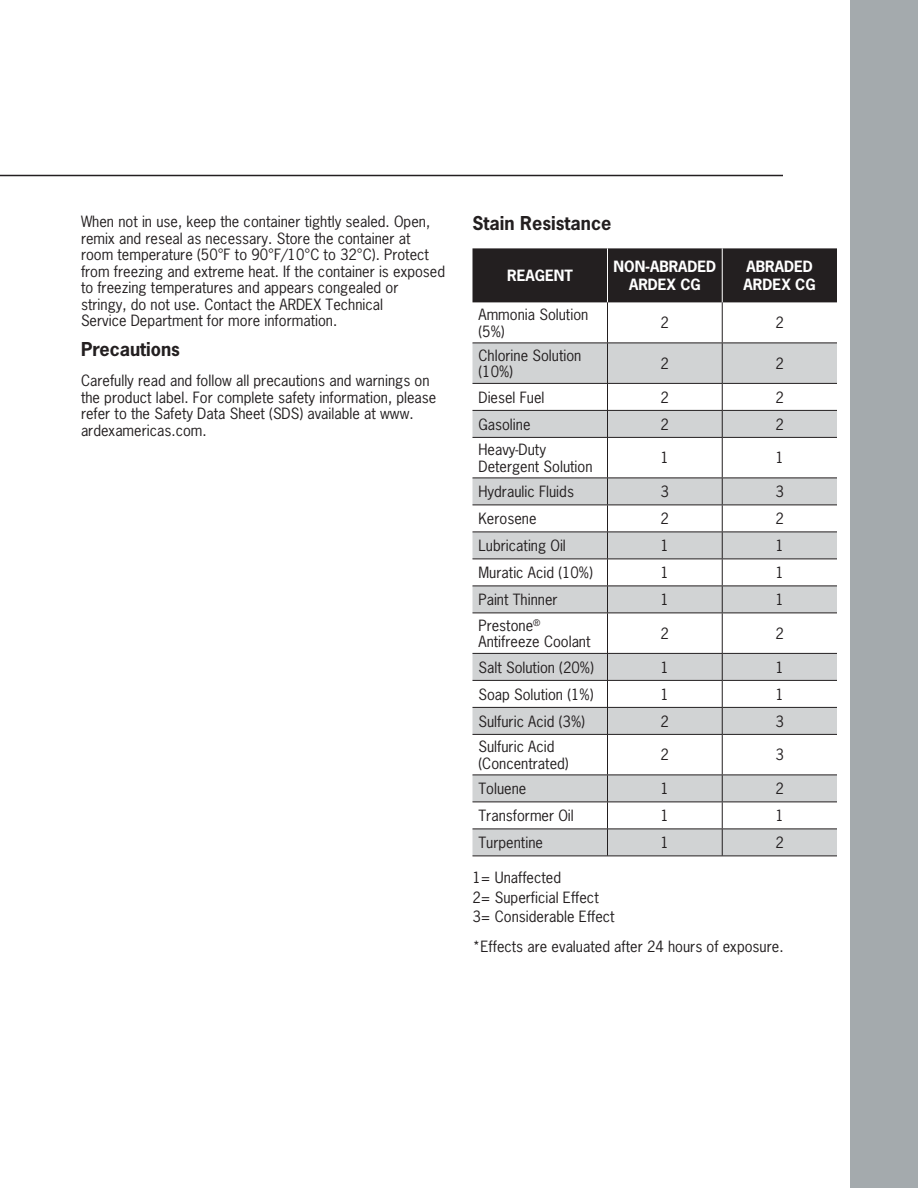
<style>
.page{position:relative;width:918px;height:1188px;background:#fff}
.page>*{position:absolute;margin:0;border:0;box-sizing:border-box;transform-origin:0 0}
.t1{font:700 18px "News Gothic Std";color:#231f20}
.t2{font:14.7px/16.5px "News Gothic Std";color:#231f20}
.t3{font:700 14.7px/18px "News Gothic Std";color:#fff;text-align:center}
</style>
<div class="page">
<hr style="left:0;top:175px;width:783px;height:1px;background:#231f20">
<div style="left:851px;top:0;width:67px;height:1188px;background:#a4aaad"></div>
<div style="left:473px;top:248px;width:364px;height:54px;background:#231f20"></div>
<svg style="left:473px;top:344px;width:364px;height:512px;fill:#d1d3d4"></svg>
<hr style="left:607px;top:248px;width:1px;height:54px;background:#fff">
<hr style="left:722px;top:248px;width:1px;height:54px;background:#fff">
<hr style="left:607px;top:302px;width:1px;height:41px;background:#231f20">
<hr style="left:722px;top:302px;width:1px;height:41px;background:#231f20">
<hr style="left:473px;top:343px;width:249px;height:1px;background:#231f20">
<hr style="left:607px;top:343px;width:1px;height:40px;background:#231f20">
<hr style="left:722px;top:343px;width:115px;height:1px;background:#231f20">
<hr style="left:722px;top:343px;width:1px;height:40px;background:#231f20">
<hr style="left:473px;top:383px;width:249px;height:1px;background:#231f20">
<hr style="left:722px;top:383px;width:115px;height:1px;background:#231f20">
<hr style="left:473px;top:410px;width:249px;height:1px;background:#231f20">
<svg style="left:607px;top:384px;width:1px;height:53px"></svg>
<hr style="left:722px;top:410px;width:115px;height:1px;background:#231f20">
<svg style="left:722px;top:384px;width:1px;height:53px"></svg>
<hr style="left:473px;top:437px;width:249px;height:1px;background:#231f20">
<hr style="left:607px;top:438px;width:1px;height:40px;background:#231f20">
<hr style="left:722px;top:437px;width:115px;height:1px;background:#231f20">
<hr style="left:722px;top:438px;width:1px;height:40px;background:#231f20">
<hr style="left:473px;top:478px;width:249px;height:1px;background:#231f20">
<hr style="left:722px;top:478px;width:115px;height:1px;background:#231f20">
<hr style="left:473px;top:505px;width:249px;height:1px;background:#231f20">
<hr style="left:722px;top:505px;width:115px;height:1px;background:#231f20">
<hr style="left:473px;top:532px;width:249px;height:1px;background:#231f20">
<hr style="left:722px;top:532px;width:115px;height:1px;background:#231f20">
<hr style="left:473px;top:559px;width:249px;height:1px;background:#231f20">
<hr style="left:722px;top:559px;width:115px;height:1px;background:#231f20">
<hr style="left:473px;top:586px;width:249px;height:1px;background:#231f20">
<svg style="left:607px;top:478px;width:1px;height:135px"></svg>
<hr style="left:722px;top:586px;width:115px;height:1px;background:#231f20">
<svg style="left:722px;top:478px;width:1px;height:135px"></svg>
<hr style="left:473px;top:613px;width:249px;height:1px;background:#231f20">
<hr style="left:607px;top:613px;width:1px;height:40px;background:#231f20">
<hr style="left:722px;top:613px;width:115px;height:1px;background:#231f20">
<hr style="left:722px;top:613px;width:1px;height:40px;background:#231f20">
<hr style="left:473px;top:653px;width:249px;height:1px;background:#231f20">
<hr style="left:722px;top:653px;width:115px;height:1px;background:#231f20">
<hr style="left:473px;top:680px;width:249px;height:1px;background:#231f20">
<hr style="left:722px;top:680px;width:115px;height:1px;background:#231f20">
<hr style="left:473px;top:707px;width:249px;height:1px;background:#231f20">
<svg style="left:607px;top:654px;width:1px;height:80px"></svg>
<hr style="left:722px;top:707px;width:115px;height:1px;background:#231f20">
<svg style="left:722px;top:654px;width:1px;height:80px"></svg>
<hr style="left:473px;top:734px;width:249px;height:1px;background:#231f20">
<hr style="left:607px;top:735px;width:1px;height:40px;background:#231f20">
<hr style="left:722px;top:734px;width:115px;height:1px;background:#231f20">
<hr style="left:722px;top:735px;width:1px;height:40px;background:#231f20">
<hr style="left:473px;top:775px;width:249px;height:1px;background:#231f20">
<hr style="left:722px;top:775px;width:115px;height:1px;background:#231f20">
<hr style="left:473px;top:802px;width:249px;height:1px;background:#231f20">
<hr style="left:722px;top:802px;width:115px;height:1px;background:#231f20">
<hr style="left:473px;top:829px;width:249px;height:1px;background:#231f20">
<svg style="left:607px;top:775px;width:1px;height:81px"></svg>
<hr style="left:722px;top:829px;width:115px;height:1px;background:#231f20">
<svg style="left:722px;top:775px;width:1px;height:81px"></svg>
<hr style="left:473px;top:856px;width:364px;height:1px;background:#231f20">
<p class="t2" style="left:81px;top:215px;width:351px">When not in use, keep the container tightly sealed. Open,</p>
<p class="t1" style="left:473px;top:216px;width:140px">Stain Resistance</p>
<p class="t2" style="left:81px;top:231px;width:366px">remix and reseal as necessary. Store the container at room temperature (50°F to 90°F/10°C to 32°C). Protect from freezing and extreme heat. If the container is exposed to freezing temperatures and appears congealed or stringy, do not use. Contact the ARDEX Technical<br>Service Department for more information.</p>
<p class="t1" style="left:81px;top:342px;width:101px">Precautions</p>
<p class="t2" style="left:81px;top:374px;width:357px">Carefully read and follow all precautions and warnings on the product label. For complete safety information, please refer to the Safety Data Sheet (SDS) available at www. ardexamericas.com.</p>
<p class="t3" style="left:507px;top:268px;width:67px">REAGENT</p>
<p class="t3" style="left:614px;top:259px;width:104px">NON-ABRADED<br>ARDEX CG</p>
<p class="t3" style="left:744px;top:259px;width:73px;text-align:left">ABRADED<br>ARDEX CG</p>
<p class="t2" style="left:478px;top:307px;width:111px">Ammonia Solution (5%)</p>
<p class="t2" style="left:661px;top:316px;width:10px">2</p>
<p class="t2" style="left:775px;top:316px;width:10px">2</p>
<p class="t2" style="left:478px;top:348px;width:104px">Chlorine Solution (10%)</p>
<p class="t2" style="left:661px;top:356px;width:10px">2</p>
<p class="t2" style="left:775px;top:356px;width:10px">2</p>
<p class="t2" style="left:478px;top:390px;width:68px">Diesel Fuel</p>
<p class="t2" style="left:661px;top:390px;width:10px">2</p>
<p class="t2" style="left:775px;top:390px;width:10px">2</p>
<p class="t2" style="left:478px;top:417px;width:54px">Gasoline</p>
<p class="t2" style="left:661px;top:417px;width:10px">2</p>
<p class="t2" style="left:775px;top:417px;width:10px">2</p>
<p class="t2" style="left:478px;top:442px;width:116px">Heavy-Duty<br>Detergent Solution</p>
<p class="t2" style="left:661px;top:451px;width:10px">1</p>
<p class="t2" style="left:775px;top:451px;width:10px">1</p>
<p class="t2" style="left:478px;top:484px;width:97px">Hydraulic Fluids</p>
<p class="t2" style="left:661px;top:484px;width:10px">3</p>
<p class="t2" style="left:775px;top:484px;width:10px">3</p>
<p class="t2" style="left:478px;top:511px;width:60px">Kerosene</p>
<p class="t2" style="left:661px;top:511px;width:10px">2</p>
<p class="t2" style="left:775px;top:511px;width:10px">2</p>
<p class="t2" style="left:478px;top:538px;width:89px">Lubricating Oil</p>
<p class="t2" style="left:661px;top:538px;width:10px">1</p>
<p class="t2" style="left:775px;top:538px;width:10px">1</p>
<p class="t2" style="left:478px;top:565px;width:116px">Muratic Acid (10%)</p>
<p class="t2" style="left:661px;top:565px;width:10px">1</p>
<p class="t2" style="left:775px;top:565px;width:10px">1</p>
<p class="t2" style="left:478px;top:592px;width:81px">Paint Thinner</p>
<p class="t2" style="left:661px;top:592px;width:10px">1</p>
<p class="t2" style="left:775px;top:592px;width:10px">1</p>
<p class="t2" style="left:478px;top:618px;width:114px">Prestone<sup>®<br></sup>Antifreeze Coolant</p>
<p class="t2" style="left:661px;top:626px;width:10px">2</p>
<p class="t2" style="left:775px;top:626px;width:10px">2</p>
<p class="t2" style="left:478px;top:660px;width:117px">Salt Solution (20%)</p>
<p class="t2" style="left:661px;top:660px;width:10px">1</p>
<p class="t2" style="left:775px;top:660px;width:10px">1</p>
<p class="t2" style="left:478px;top:687px;width:117px">Soap Solution (1%)</p>
<p class="t2" style="left:661px;top:687px;width:10px">1</p>
<p class="t2" style="left:775px;top:687px;width:10px">1</p>
<p class="t2" style="left:478px;top:714px;width:108px">Sulfuric Acid (3%)</p>
<p class="t2" style="left:661px;top:714px;width:10px">2</p>
<p class="t2" style="left:775px;top:714px;width:10px">3</p>
<p class="t2" style="left:478px;top:739px;width:92px">Sulfuric Acid (Concentrated)</p>
<p class="t2" style="left:661px;top:748px;width:10px">2</p>
<p class="t2" style="left:775px;top:748px;width:10px">3</p>
<p class="t2" style="left:478px;top:781px;width:49px">Toluene</p>
<p class="t2" style="left:661px;top:781px;width:10px">1</p>
<p class="t2" style="left:775px;top:781px;width:10px">2</p>
<p class="t2" style="left:478px;top:808px;width:97px">Transformer Oil</p>
<p class="t2" style="left:661px;top:808px;width:10px">1</p>
<p class="t2" style="left:775px;top:808px;width:10px">1</p>
<p class="t2" style="left:478px;top:835px;width:66px">Turpentine</p>
<p class="t2" style="left:661px;top:835px;width:10px">1</p>
<p class="t2" style="left:775px;top:835px;width:10px">2</p>
<p class="t2" style="left:472px;top:869px;width:144px;line-height:19.5px">1= Unaffected<br>2= Superficial Effect<br>3= Considerable Effect</p>
<p class="t2" style="left:472px;top:940px;width:313px">*Effects are evaluated after 24 hours of exposure.</p>
</div>
